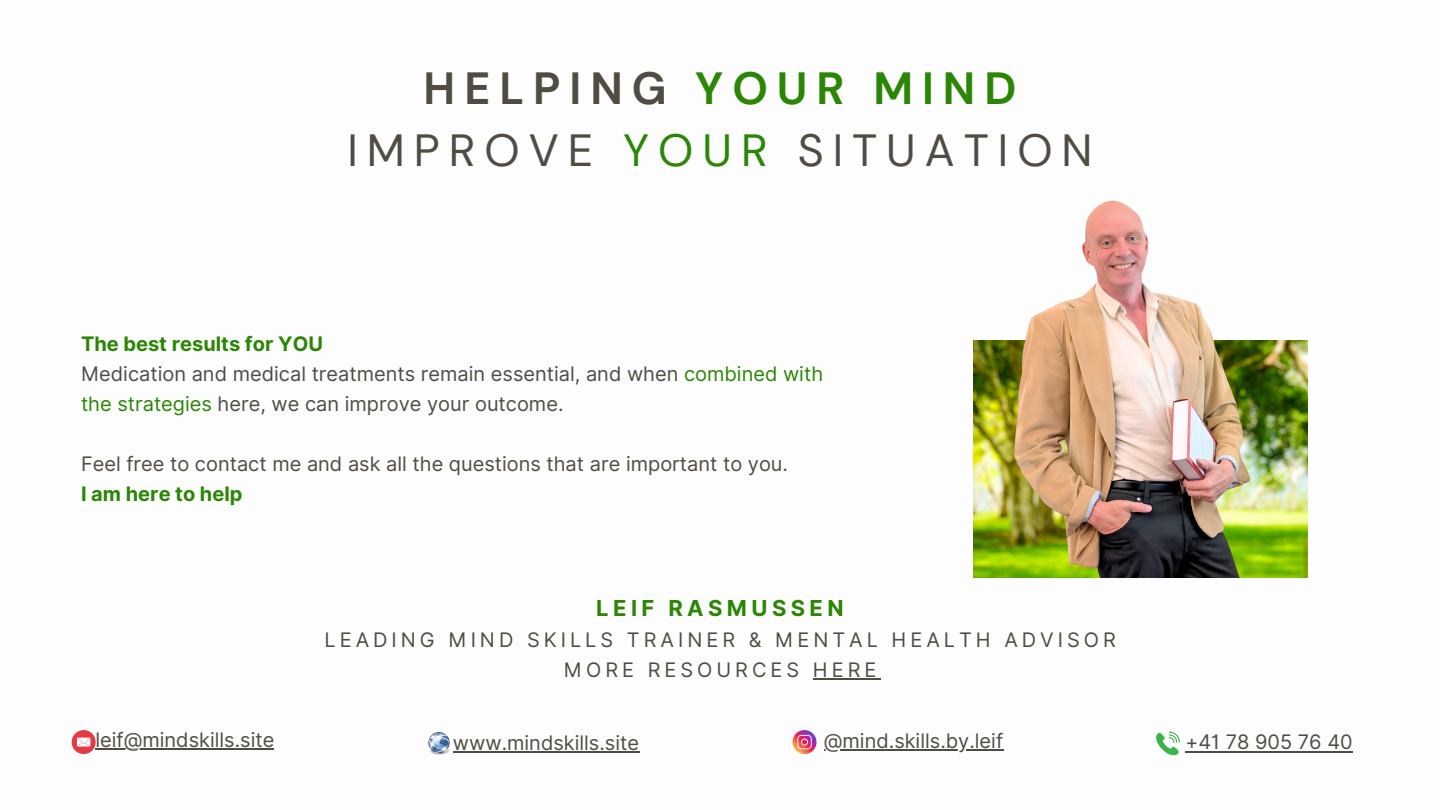
<style>
.page{position:relative;width:1440px;height:810px;background:#fff}
.page>*{position:absolute;margin:0;border:0;box-sizing:border-box;transform-origin:0 0}
.t1{font:45px/62.2px "DM Sans";letter-spacing:.2em;color:#504c44;text-align:center}
.t2{font:700 22px "Inter";letter-spacing:.2em;color:#2a8604}
.t3{font:20px/30px "Inter";color:#504c44}
.t4{font:20px/30px "Inter";letter-spacing:.2em;color:#504c44;text-align:center}
.t5{font:700 20px "Inter";color:#2a8604}
.s1{font-weight:700}
.s2{font-weight:700;color:#2a8604}
.s3{color:#2a8604}
</style>
<div class="page">
<img style="left:973px;top:200px;width:335px;height:378px">
<div style="left:72px;top:730px;width:24px;height:24px;background:#e63946;border-radius:50%"></div>
<svg style="left:77px;top:738px;width:13px;height:9px"></svg>
<hr style="left:95px;top:749px;width:179px;height:1px;background:#504c44">
<svg style="left:428px;top:732px;width:22px;height:23px"></svg>
<hr style="left:453px;top:751px;width:186px;height:2px;background:#504c44">
<svg style="left:1156px;top:732px;width:24px;height:24px"></svg>
<hr style="left:1186px;top:751px;width:167px;height:1px;background:#504c44">
<svg style="left:793px;top:730px;width:24px;height:24px"></svg>
<hr style="left:824px;top:749px;width:179px;height:2px;background:#504c44">
<hr style="left:813px;top:679px;width:67px;height:1px;background:#504c44">
<h1 class="t1" style="left:347px;top:57px;width:747px"><span class="s1">HELPING</span> <span class="s2">YOUR MIND<br></span>IMPROVE <span class="s3">YOUR</span> SITUATION</h1>
<p class="t5" style="left:81px;top:332px;width:243px">The best results for YOU</p>
<p class="t3" style="left:81px;top:359px;width:744px">Medication and medical treatments remain essential, and when <span class="s3">combined with the strategies</span> here, we can improve your outcome.</p>
<p class="t3" style="left:81px;top:449px;width:709px">Feel free to contact me and ask all the questions that are important to you.</p>
<p class="t5" style="left:81px;top:482px;width:163px">I am here to help</p>
<p class="t2" style="left:596px;top:595px;width:249px">LEIF RASMUSSEN</p>
<p class="t4" style="left:325px;top:625px;width:793px">LEADING MIND SKILLS TRAINER &amp; MENTAL HEALTH ADVISOR<br>MORE RESOURCES HERE</p>
<p class="t3" style="left:95px;top:725px;width:180px">leif@mindskills.site</p>
<p class="t3" style="left:453px;top:728px;width:188px">www.mindskills.site</p>
<p class="t3" style="left:824px;top:726px;width:181px">@mind.skills.by.leif</p>
<h2 class="t3" style="left:1186px;top:727px;width:169px">+41 78 905 76 40</h2>
</div>
